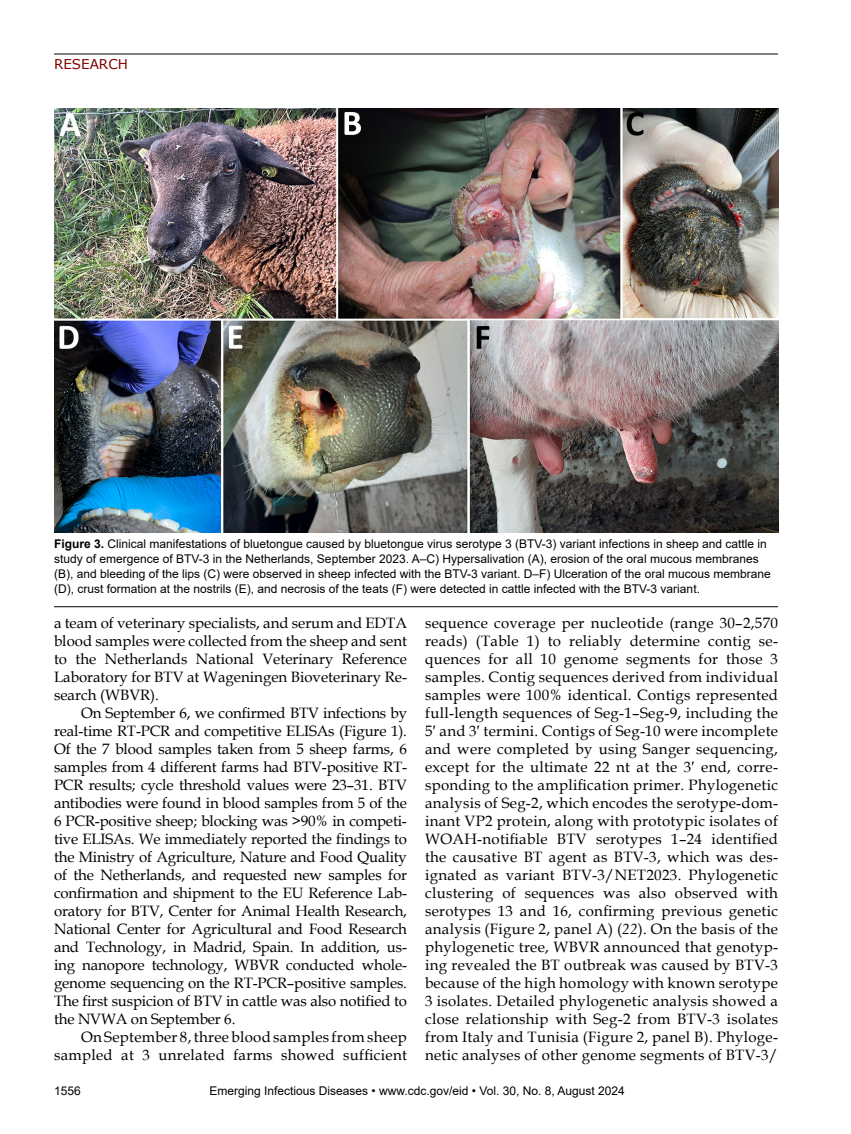
<style>
.page{position:relative;width:851px;height:1134px;background:#fff}
.page>*{position:absolute;margin:0;border:0;box-sizing:border-box;transform-origin:0 0}
.t1{font:15px/18px "Book Antiqua";letter-spacing:.02em;color:#000;text-align:justify}
.t2{font:13.5px "Verdana";color:#820200}
.t3{font:12px/15px "Arial";color:#000}
.s1{font-weight:700}
.s2{font-style:italic}
</style>
<div class="page">
<hr style="left:54px;top:54px;width:724px;height:1px;background:#000">
<img style="left:54px;top:108px;width:724px;height:424px">
<hr style="left:54px;top:606px;width:724px;height:1px;background:#000">
<p class="t2" style="left:54px;top:55px;width:75px">RESEARCH</p>
<p class="t3" style="left:54px;top:537px;width:718px"><span class="s1">Figure 3.</span> Clinical manifestations of bluetongue caused by bluetongue virus serotype 3 (BTV-3) variant infections in sheep and cattle in study of emergence of BTV-3 in the Netherlands, September 2023. A–C) Hypersalivation (A), erosion of the oral mucous membranes (B), and bleeding of the lips (C) were observed in sheep infected with the BTV-3 variant. D–F) Ulceration of the oral mucous membrane (D), crust formation at the nostrils (E), and necrosis of the teats (F) were detected in cattle infected with the BTV-3 variant.</p>
<p class="t1" style="left:54px;top:613px;width:354px">a team of veterinary specialists, and serum and EDTA blood samples were collected from the sheep and sent to the Netherlands National Veterinary Reference Laboratory for BTV at Wageningen Bioveterinary Re&shy;search (WBVR).</p>
<p class="t1" style="left:54px;top:703px;width:354px;text-indent:27px">On September 6, we confirmed BTV infections by real-time RT-PCR and competitive ELISAs (Figure 1).<br>Of the 7 blood samples taken from 5 sheep farms, 6 samples from 4 different farms had BTV-positive RT-PCR results; cycle threshold values were 23–31. BTV antibodies were found in blood samples from 5 of the 6 PCR-positive sheep; blocking was &gt;90% in competi&shy;tive ELISAs. We immediately reported the findings to the Ministry of Agriculture, Nature and Food Quality of the Netherlands, and requested new samples for confirmation and shipment to the EU Reference Lab&shy;oratory for BTV, Center for Animal Health Research, National Center for Agricultural and Food Research and Technology, in Madrid, Spain. In addition, us&shy;ing nanopore technology, WBVR conducted whole&shy;genome sequencing on the RT-PCR–positive samples.<br>The first suspicion of BTV in cattle was also notified to the NVWA on September 6.</p>
<p class="t1" style="left:54px;top:1027px;width:354px;text-align:right">On September 8, three blood samples from sheep sampled at 3 unrelated farms showed sufficient</p>
<p class="t1" style="left:425px;top:613px;width:354px">sequence coverage per nucleotide (range 30–2,570 reads) (Table 1) to reliably determine contig se&shy;quences for all 10 genome segments for those 3 samples. Contig sequences derived from individual samples were 100% identical. Contigs represented full-length sequences of Seg-1–Seg-9, including the 5′ and 3′ termini. Contigs of Seg-10 were incomplete and were completed by using Sanger sequencing, except for the ultimate 22 nt at the 3′ end, corre&shy;sponding to the amplification primer. Phylogenetic analysis of Seg-2, which encodes the serotype-dom&shy;inant VP2 protein, along with prototypic isolates of WOAH-notifiable BTV serotypes 1–24 identified the causative BT agent as BTV-3, which was des&shy;ignated as variant BTV-3/NET2023. Phylogenetic clustering of sequences was also observed with serotypes 13 and 16, confirming previous genetic analysis (Figure 2, panel A) (<span class="s2">22</span>). On the basis of the phylogenetic tree, WBVR announced that genotyp&shy;ing revealed the BT outbreak was caused by BTV-3 because of the high homology with known serotype 3 isolates. Detailed phylogenetic analysis showed a close relationship with Seg-2 from BTV-3 isolates from Italy and Tunisia (Figure 2, panel B). Phyloge&shy;netic analyses of other genome segments of BTV-3/</p>
<p class="t3" style="left:54px;top:1084px;width:28px">1556</p>
<p class="t3" style="left:209px;top:1084px;width:417px">Emerging Infectious Diseases • www.cdc.gov/eid • Vol. 30, No. 8, August 2024</p>
</div>
